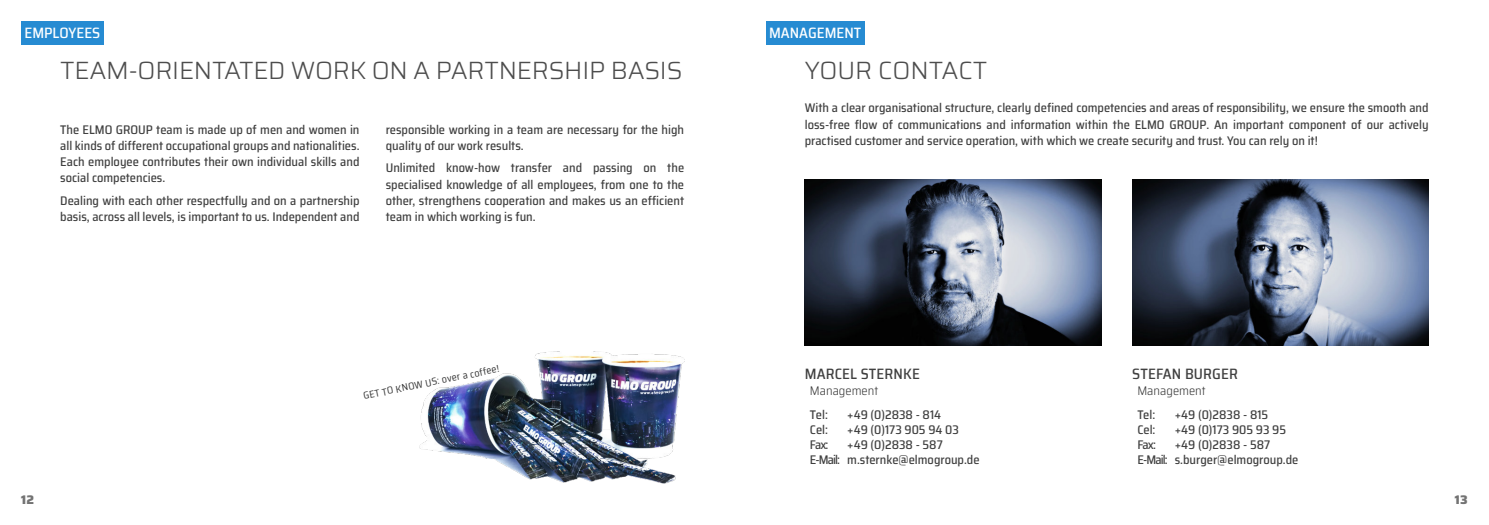
<style>
.page{position:relative;width:1489px;height:525px;background:#fff}
.page>*{position:absolute;margin:0;border:0;box-sizing:border-box;transform-origin:0 0}
.t1{font:300 25px "Saira";letter-spacing:-.01em;color:#4d4d4d}
.t2{font:500 semi-condensed 15px "Saira";letter-spacing:.01em;color:#404040}
.t3{font:500 semi-condensed 15px "Saira";color:#fff}
.t4{font:500 semi-condensed 12.5px/16.2px "Saira";color:#404040}
.t5{font:500 semi-condensed 12.5px/15px "Saira";letter-spacing:-.07em;color:#404040}
.t6{font:300 semi-condensed 12.5px "Saira";color:#333}
.t7{font:800 12.5px "Saira";color:#737373}
.t8{font:semi-condensed 10px "Saira";color:#333}
</style>
<div class="page">
<img style="left:419px;top:351px;width:266px;height:132px">
<div style="left:21px;top:21px;width:83px;height:24px;background:#268bd2"></div>
<div style="left:765px;top:21px;width:99px;height:24px;background:#268bd2"></div>
<img style="left:1132px;top:179px;width:296px;height:167px">
<img style="left:804px;top:179px;width:297px;height:167px">
<p class="t3" style="left:25px;top:21px;width:77px">EMPLOYEES</p>
<h1 class="t1" style="left:60px;top:50px;width:623px">TEAM-ORIENTATED WORK ON A PARTNERSHIP BASIS</h1>
<p class="t4" style="left:60px;top:121px;width:301px;text-align:justify">The ELMO GROUP team is made up of men and women in all kinds of different occupational groups and nationalities.<br>Each employee contributes their own individual skills and social competencies.</p>
<p class="t4" style="left:60px;top:192px;width:301px">Dealing with each other respectfully and on a partnership basis, across all levels, is important to us. Independent and</p>
<p class="t4" style="left:386px;top:121px;width:300px">responsible working in a team are necessary for the high quality of our work results.</p>
<p class="t4" style="left:386px;top:160px;width:300px;text-align:justify">Unlimited know-how transfer and passing on the specialised knowledge of all employees, from one to the other, strengthens cooperation and makes us an efficient team in which working is fun.</p>
<p class="t7" style="left:21px;top:489px;width:15px">12</p>
<p class="t8" style="left:362px;top:388px;width:140px;rotate:-12deg">GET TO KNOW US: over a coffee!</p>
<p class="t3" style="left:769px;top:21px;width:94px">MANAGEMENT</p>
<h1 class="t1" style="left:804px;top:50px;width:184px">YOUR CONTACT</h1>
<p class="t4" style="left:804px;top:100px;width:625px;text-align:justify">With a clear organisational structure, clearly defined competencies and areas of responsibility, we ensure the smooth and loss-free flow of communications and information within the ELMO GROUP. An important component of our actively practised customer and service operation, with which we create security and trust. You can rely on it!</p>
<p class="t2" style="left:804px;top:361px;width:117px">MARCEL STERNKE</p>
<p class="t4" style="left:847px;top:407px;width:134px;line-height:15px">+49 (0)2838 - 814<br>+49 (0)173 905 94 03 +49 (0)2838 - 587 m.sternke@elmogroup.de</p>
<p class="t4" style="left:1174px;top:407px;width:125px;line-height:15px">+49 (0)2838 - 815<br>+49 (0)173 905 93 95 +49 (0)2838 - 587 s.burger@elmogroup.de</p>
<p class="t2" style="left:1132px;top:361px;width:107px">STEFAN BURGER</p>
<p class="t6" style="left:809px;top:381px;width:70px">Management</p>
<p class="t6" style="left:1137px;top:381px;width:70px">Management</p>
<p class="t5" style="left:809px;top:407px;width:32px">Tel:<br>Cel:<br>Fax:<br>E-Mail:</p>
<p class="t5" style="left:1137px;top:407px;width:32px">Tel:<br>Cel:<br>Fax:<br>E-Mail:</p>
<p class="t7" style="left:1454px;top:489px;width:14px">13</p>
</div>
